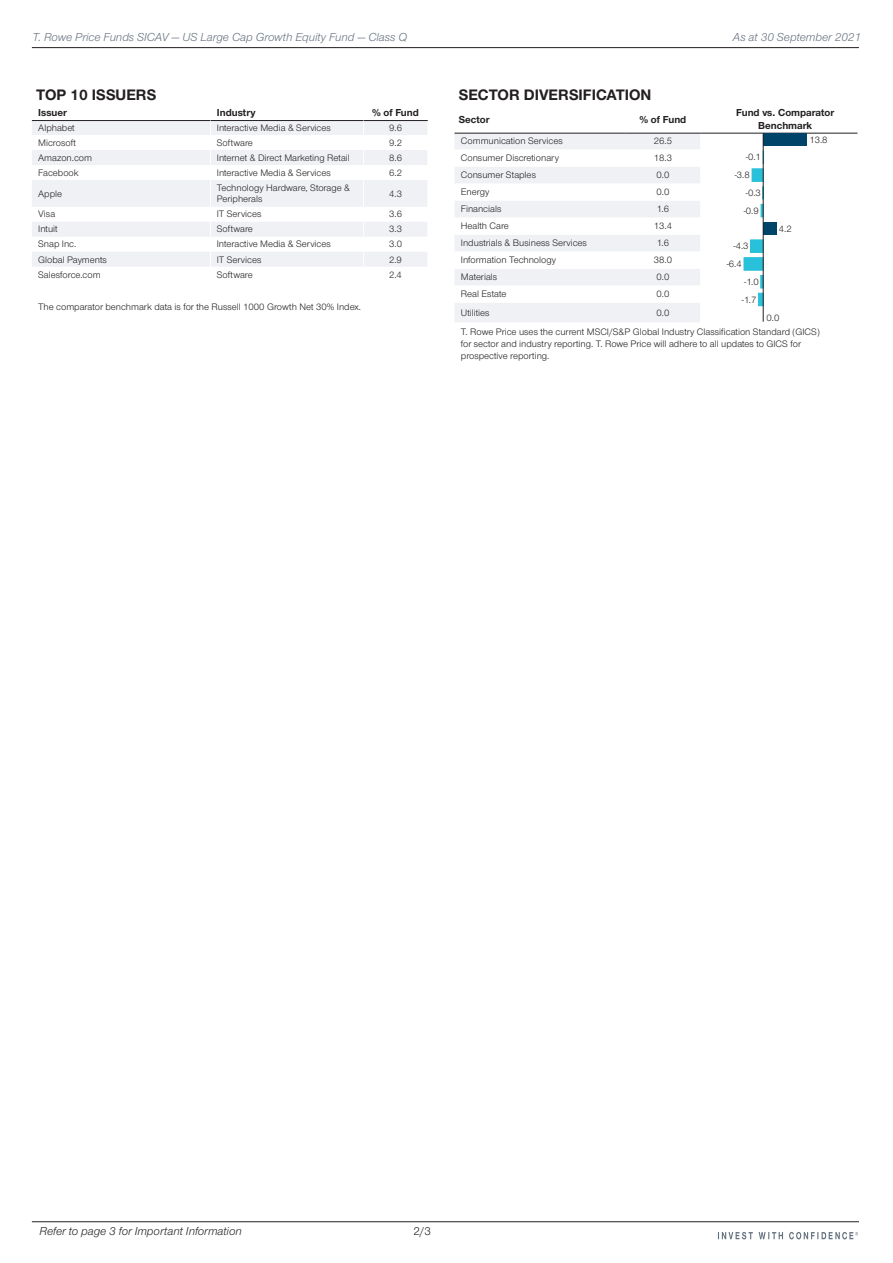
<style>
.page{position:relative;width:893px;height:1263px;background:#fff}
.page>*{position:absolute;margin:0;border:0;box-sizing:border-box;transform-origin:0 0}
.t1{font:700 15.75px "Nimbus San Nov";color:#231f20}
.t2{font:italic 12px "Nimbus San Nov";color:#65717f}
.t3{font:italic 12px "Nimbus San Nov";color:#231f20}
.t4{font:12px "Nimbus San Nov";color:#231f20}
.t5{font:700 10.5px/12.6px "Nimbus San Nov";color:#231f20;text-align:center}
.t6{font:9.75px/11.7px "Nimbus San Nov";color:#231f20}
</style>
<div class="page">
<hr style="left:32px;top:47px;width:827px;height:1px;background:#231f20">
<hr style="left:32px;top:1221px;width:827px;height:1px;background:#231f20">
<svg style="left:718px;top:1232px;width:140px;height:7px"></svg>
<svg style="left:32px;top:121px;width:395px;height:146px;fill:#eff1f4"></svg>
<hr style="left:32px;top:120px;width:178px;height:1px;background:#231f20">
<hr style="left:210px;top:120px;width:154px;height:1px;background:#231f20">
<hr style="left:364px;top:120px;width:64px;height:1px;background:#231f20">
<svg style="left:210px;top:120px;width:1px;height:147px"></svg>
<svg style="left:363px;top:120px;width:1px;height:147px"></svg>
<div style="left:455px;top:134px;width:245px;height:188px;background:#eff1f4"></div>
<svg style="left:455px;top:150px;width:245px;height:153px"></svg>
<hr style="left:454px;top:133px;width:172px;height:1px;background:#231f20">
<hr style="left:626px;top:133px;width:74px;height:1px;background:#231f20">
<hr style="left:700px;top:133px;width:157px;height:1px;background:#231f20">
<svg style="left:759px;top:293px;width:4px;height:13px"></svg>
<svg style="left:761px;top:275px;width:2px;height:13px"></svg>
<div style="left:744px;top:258px;width:19px;height:12px;background:#29c0da;border:1px solid #29c0da"></div>
<div style="left:750px;top:240px;width:13px;height:12px;background:#29c0da;border:1px solid #29c0da"></div>
<div style="left:763px;top:222px;width:14px;height:13px;background:#00446a"></div>
<svg style="left:761px;top:187px;width:2px;height:30px"></svg>
<div style="left:752px;top:169px;width:11px;height:12px;background:#29c0da;border:1px solid #29c0da"></div>
<div style="left:763px;top:133px;width:44px;height:13px;background:#00446a"></div>
<hr style="left:763px;top:133px;width:1px;height:189px;background:#231f20">
<p class="t2" style="left:33px;top:30px;width:376px">T. Rowe Price Funds SICAV — US Large Cap Growth Equity Fund — Class Q</p>
<p class="t2" style="left:733px;top:30px;width:130px">As at 30 September 2021</p>
<h1 class="t1" style="left:36px;top:85px;width:122px">TOP 10 ISSUERS</h1>
<p class="t5" style="left:38px;top:106px;width:30px">Issuer</p>
<p class="t5" style="left:217px;top:106px;width:40px">Industry</p>
<p class="t5" style="left:372px;top:106px;width:48px">% of Fund</p>
<p class="t6" style="left:38px;top:122px;width:38px">Alphabet</p>
<p class="t6" style="left:217px;top:122px;width:116px">Interactive Media &amp; Services</p>
<p class="t6" style="left:389px;top:122px;width:14px">9.6</p>
<p class="t6" style="left:38px;top:137px;width:39px">Microsoft</p>
<p class="t6" style="left:217px;top:137px;width:38px">Software</p>
<p class="t6" style="left:389px;top:137px;width:14px">9.2</p>
<p class="t6" style="left:38px;top:152px;width:55px">Amazon.com</p>
<p class="t6" style="left:217px;top:152px;width:135px">Internet &amp; Direct Marketing Retail</p>
<p class="t6" style="left:389px;top:152px;width:14px">8.6</p>
<p class="t6" style="left:38px;top:167px;width:42px">Facebook</p>
<p class="t6" style="left:217px;top:167px;width:116px">Interactive Media &amp; Services</p>
<p class="t6" style="left:389px;top:167px;width:14px">6.2</p>
<p class="t6" style="left:38px;top:188px;width:25px">Apple</p>
<p class="t6" style="left:217px;top:182px;width:135px">Technology Hardware, Storage &amp;<br>Peripherals</p>
<p class="t6" style="left:389px;top:188px;width:14px">4.3</p>
<p class="t6" style="left:38px;top:208px;width:19px">Visa</p>
<p class="t6" style="left:217px;top:208px;width:46px">IT Services</p>
<p class="t6" style="left:389px;top:208px;width:14px">3.6</p>
<p class="t6" style="left:38px;top:223px;width:21px">Intuit</p>
<p class="t6" style="left:217px;top:223px;width:38px">Software</p>
<p class="t6" style="left:389px;top:223px;width:14px">3.3</p>
<p class="t6" style="left:38px;top:238px;width:40px">Snap Inc.</p>
<p class="t6" style="left:217px;top:238px;width:116px">Interactive Media &amp; Services</p>
<p class="t6" style="left:389px;top:238px;width:14px">3.0</p>
<p class="t6" style="left:38px;top:253px;width:70px">Global Payments</p>
<p class="t6" style="left:217px;top:253px;width:46px">IT Services</p>
<p class="t6" style="left:389px;top:253px;width:14px">2.9</p>
<p class="t6" style="left:38px;top:268px;width:64px">Salesforce.com</p>
<p class="t6" style="left:217px;top:268px;width:38px">Software</p>
<p class="t6" style="left:389px;top:268px;width:14px">2.4</p>
<p class="t6" style="left:38px;top:300px;width:324px">The comparator benchmark data is for the Russell 1000 Growth Net 30% Index.</p>
<h1 class="t1" style="left:459px;top:85px;width:194px">SECTOR DIVERSIFICATION</h1>
<p class="t5" style="left:459px;top:113px;width:32px">Sector</p>
<p class="t5" style="left:640px;top:113px;width:48px">% of Fund</p>
<p class="t5" style="left:736px;top:106px;width:100px">Fund vs. Comparator<br>Benchmark</p>
<p class="t6" style="left:461px;top:135px;width:103px">Communication Services</p>
<p class="t6" style="left:654px;top:135px;width:20px">26.5</p>
<p class="t6" style="left:809px;top:134px;width:20px">13.8</p>
<p class="t6" style="left:746px;top:151px;width:17px">-0.1</p>
<p class="t6" style="left:461px;top:152px;width:100px">Consumer Discretionary</p>
<p class="t6" style="left:654px;top:152px;width:20px">18.3</p>
<p class="t6" style="left:461px;top:169px;width:77px">Consumer Staples</p>
<p class="t6" style="left:657px;top:169px;width:14px">0.0</p>
<p class="t6" style="left:461px;top:186px;width:30px">Energy</p>
<p class="t6" style="left:657px;top:186px;width:14px">0.0</p>
<p class="t6" style="left:461px;top:203px;width:42px">Financials</p>
<p class="t6" style="left:657px;top:203px;width:14px">1.6</p>
<p class="t6" style="left:461px;top:220px;width:49px">Health Care</p>
<p class="t6" style="left:654px;top:220px;width:20px">13.4</p>
<p class="t6" style="left:461px;top:237px;width:128px">Industrials &amp; Business Services</p>
<p class="t6" style="left:657px;top:237px;width:14px">1.6</p>
<p class="t6" style="left:461px;top:254px;width:97px">Information Technology</p>
<p class="t6" style="left:654px;top:254px;width:20px">38.0</p>
<p class="t6" style="left:461px;top:271px;width:38px">Materials</p>
<p class="t6" style="left:657px;top:271px;width:14px">0.0</p>
<p class="t6" style="left:461px;top:288px;width:47px">Real Estate</p>
<p class="t6" style="left:657px;top:288px;width:14px">0.0</p>
<p class="t6" style="left:461px;top:307px;width:30px">Utilities</p>
<p class="t6" style="left:735px;top:169px;width:17px">-3.8</p>
<p class="t6" style="left:746px;top:187px;width:17px">-0.3</p>
<p class="t6" style="left:744px;top:205px;width:17px">-0.9</p>
<p class="t6" style="left:779px;top:223px;width:14px">4.2</p>
<p class="t6" style="left:734px;top:240px;width:16px">-4.3</p>
<p class="t6" style="left:727px;top:258px;width:17px">-6.4</p>
<p class="t6" style="left:744px;top:276px;width:16px">-1.0</p>
<p class="t6" style="left:742px;top:294px;width:16px">-1.7</p>
<p class="t6" style="left:461px;top:303px;width:360px;line-height:19.5px;text-indent:196px">0.0<br>T. Rowe Price uses the current MSCI/S&amp;P Global Industry Classification Standard (GICS)</p>
<p class="t6" style="left:461px;top:338px;width:342px">for sector and industry reporting. T. Rowe Price will adhere to all updates to GICS for prospective reporting.</p>
<p class="t6" style="left:767px;top:312px;width:14px">0.0</p>
<p class="t3" style="left:39px;top:1224px;width:204px">Refer to page 3 for Important Information</p>
<p class="t4" style="left:414px;top:1224px;width:19px">2/3</p>
</div>
